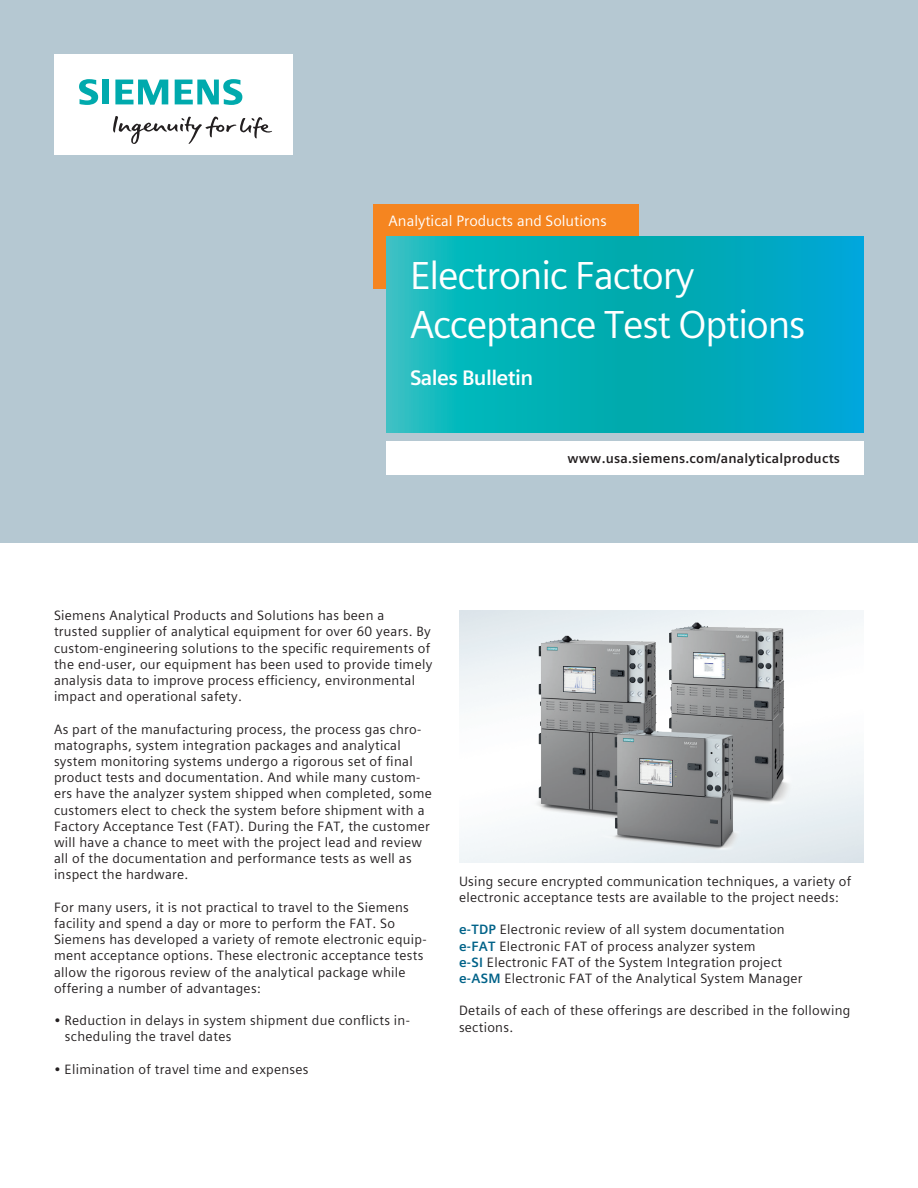
<style>
.page{position:relative;width:918px;height:1188px;background:#fff}
.page>*{position:absolute;margin:0;border:0;box-sizing:border-box;transform-origin:0 0}
._01__Headline_Panels{font:39px/49.5px "Siemens Sans Global";letter-spacing:-.03em;color:#fff}
.t1{font:700 21px "Siemens Sans Global";letter-spacing:-.03em;color:#fff}
.t2{font:15px "Siemens Sans Global";color:#fff}
.t3{font:13.5px/16.2px "Siemens Sans Global";letter-spacing:.02em;color:#231f20}
._09__URL_9pt_right_G{font:700 13.5px "Siemens Sans Global";letter-spacing:.015em;color:#231f20}
.s1{font-weight:700;color:#006288}
</style>
<div class="page">
<div style="left:0;top:0;width:918px;height:543px;background:#b5c8d2"></div>
<div style="left:54px;top:54px;width:238px;height:101px;background:#fff"></div>
<svg style="left:113px;top:116px;width:159px;height:28px"></svg>
<svg style="left:79px;top:79px;width:30px;height:26px"></svg>
<svg style="left:115px;top:80px;width:53px;height:25px"></svg>
<svg style="left:175px;top:79px;width:67px;height:26px"></svg>
<div style="left:386px;top:441px;width:478px;height:34px;background:#fff"></div>
<div style="left:374px;top:205px;width:265px;height:84px;background:#f58520"></div>
<svg style="left:386px;top:236px;width:478px;height:197px;background:#05aebc"></svg>
<img style="left:513px;top:610px;width:297px;height:248px">
<p class="t2" style="left:389px;top:210px;width:220px">Analytical Products and Solutions</p>
<p class="_01__Headline_Panels" style="left:410px;top:251px;width:397px">Electronic Factory<br>Acceptance Test Options</p>
<p class="t1" style="left:410px;top:362px;width:125px">Sales Bulletin</p>
<p class="_09__URL_9pt_right_G" style="left:568px;top:448px;width:274px">www.usa.siemens.com/analyticalproducts</p>
<p class="t3" style="left:54px;top:607px;width:380px">Siemens Analytical Products and Solutions has been a<br>trusted supplier of analytical equipment for over 60 years. By custom-engineering solutions to the specific requirements of the end-user, our equipment has been used to provide timely analysis data to improve process efficiency, environmental impact and operational safety.</p>
<p class="t3" style="left:54px;top:721px;width:379px">As part of the manufacturing process, the process gas chro&shy;matographs, system integration packages and analytical system monitoring systems undergo a rigorous set of final product tests and documentation. And while many custom&shy;ers have the analyzer system shipped when completed, some customers elect to check the system before shipment with a Factory Acceptance Test (FAT). During the FAT, the customer will have a chance to meet with the project lead and review all of the documentation and performance tests as well as inspect the hardware.</p>
<p class="t3" style="left:54px;top:899px;width:374px">For many users, it is not practical to travel to the Siemens facility and spend a day or more to perform the FAT. So Siemens has developed a variety of remote electronic equip&shy;ment acceptance options. These electronic acceptance tests allow the rigorous review of the analytical package while offering a number of advantages:</p>
<p class="t3" style="left:65px;top:1012px;width:346px;text-indent:-11px">• Reduction in delays in system shipment due conflicts in&shy;scheduling the travel dates</p>
<p class="t3" style="left:54px;top:1061px;width:256px">• Elimination of travel time and expenses</p>
<p class="t3" style="left:459px;top:873px;width:394px">Using secure encrypted communication techniques, a variety of electronic acceptance tests are available to the project needs:</p>
<p class="t3" style="left:459px;top:922px;width:327px"><span class="s1">e-TDP</span> Electronic review of all system documentation</p>
<p class="t3" style="left:459px;top:938px;width:298px"><span class="s1">e-FAT</span> Electronic FAT of process analyzer system</p>
<p class="t3" style="left:459px;top:954px;width:325px"><span class="s1">e-SI</span> Electronic FAT of the System Integration project</p>
<p class="t3" style="left:459px;top:970px;width:345px"><span class="s1">e-ASM</span> Electronic FAT of the Analytical System Manager</p>
<p class="t3" style="left:459px;top:1003px;width:393px">Details of each of these offerings are described in the following sections.</p>
</div>
